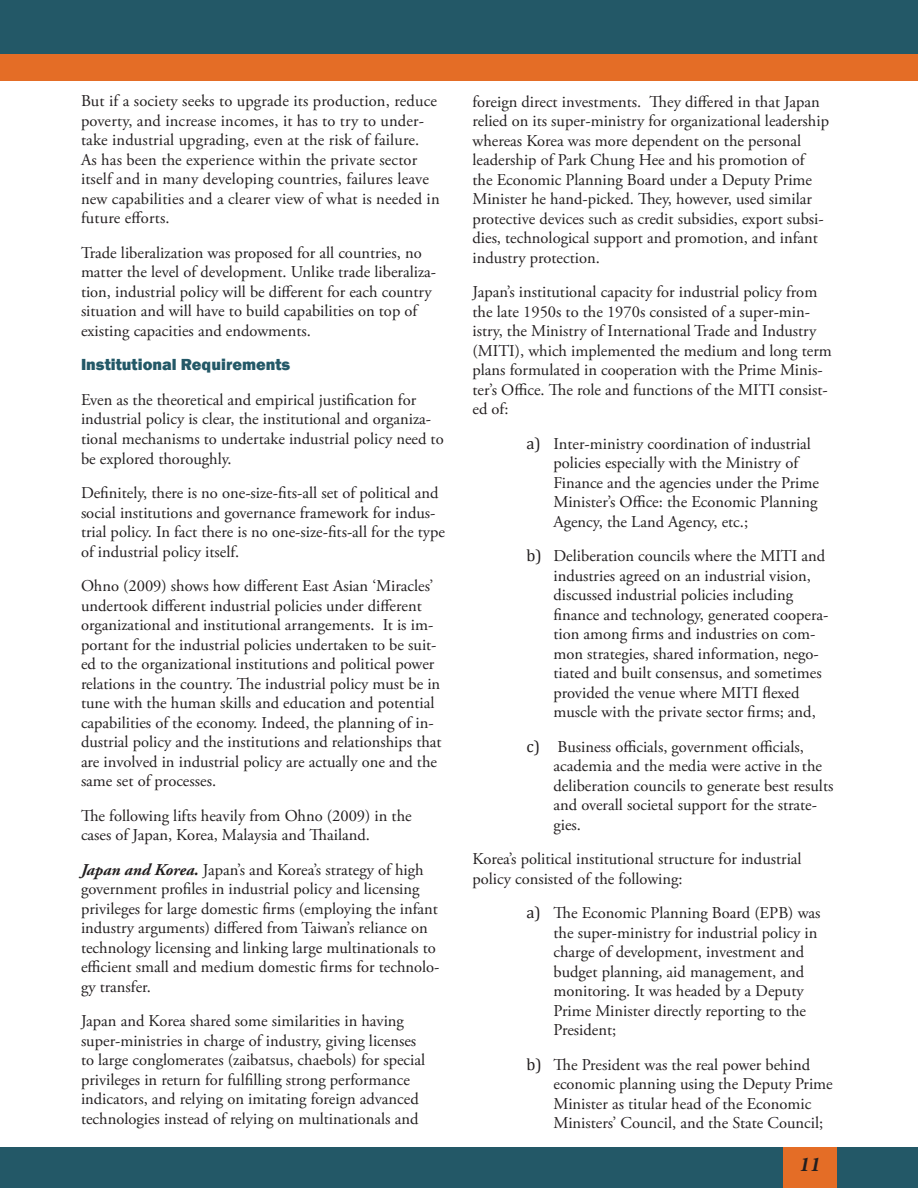
<style>
.page{position:relative;width:918px;height:1188px;background:#fff}
.page>*{position:absolute;margin:0;border:0;box-sizing:border-box;transform-origin:0 0}
.t1{font:italic 700 21px "Minion Pro";color:#231f20}
.t2{font:16.5px/19.5px "Adobe Garamond Pro";color:#231f20}
.t3{font:800 16.5px "Franklin Gothic";color:#235867}
.s1{font-weight:700;font-style:italic}
.s2{font-family:"Cambria"}
</style>
<div class="page">
<div style="left:0;top:0;width:918px;height:54px;background:#235867"></div>
<div style="left:0;top:54px;width:918px;height:27px;background:#e46d26"></div>
<div style="left:0;top:1148px;width:918px;height:40px;background:#235867"></div>
<div style="left:783px;top:1148px;width:54px;height:40px;background:#e46d26"></div>
<p class="t2" style="left:81px;top:92px;width:360px">But if a society seeks to upgrade its production, reduce poverty, and increase incomes, it has to try to under&shy;take industrial upgrading, even at the risk of failure.<br>As has been the experience within the private sector itself and in many developing countries, failures leave new capabilities and a clearer view of what is needed in future efforts.</p>
<p class="t2" style="left:81px;top:244px;width:357px">Trade liberalization was proposed for all countries, no matter the level of development. Unlike trade liberaliza&shy;tion, industrial policy will be different for each country situation and will have to build capabilities on top of existing capacities and endowments.</p>
<p class="t3" style="left:81px;top:354px;width:211px">Institutional Requirements</p>
<p class="t2" style="left:81px;top:391px;width:364px">Even as the theoretical and empirical justification for industrial policy is clear, the institutional and organiza&shy;tional mechanisms to undertake industrial policy need to be explored thoroughly.</p>
<p class="t2" style="left:81px;top:484px;width:366px">Definitely, there is no one-size-fits-all set of political and social institutions and governance framework for indus&shy;trial policy. In fact there is no one-size-fits-all for the type of industrial policy itself.</p>
<p class="t2" style="left:81px;top:577px;width:362px">Ohno (2009) shows how different East Asian ‘Miracles’ undertook different industrial policies under different organizational and institutional arrangements. It is im&shy;portant for the industrial policies undertaken to be suit&shy;ed to the organizational institutions and political power relations in the country. The industrial policy must be in tune with the human skills and education and potential capabilities of the economy. Indeed, the planning of in&shy;dustrial policy and the institutions and relationships that are involved in industrial policy are actually one and the same set of processes.</p>
<p class="t2" style="left:81px;top:806px;width:332px">The following lifts heavily from Ohno (2009) in the cases of Japan, Korea, Malaysia and Thailand.</p>
<p class="t2" style="left:81px;top:860px;width:360px"><span class="s1">Japan and Korea.</span> Japan’s and Korea’s strategy of high government profiles in industrial policy and licensing privileges for large domestic firms (employing the infant industry arguments) differed from Taiwan’s reliance on technology licensing and linking large multinationals to efficient small and medium domestic firms for technolo&shy;gy transfer.</p>
<p class="t2" style="left:81px;top:1012px;width:346px">Japan and Korea shared some similarities in having super-ministries in charge of industry, giving licenses to large conglomerates (zaibatsus, chaebols) for special privileges in return for fulfilling strong performance indicators, and relying on imitating foreign advanced technologies instead of relying on multinationals and</p>
<p class="t2" style="left:472px;top:92px;width:358px">foreign direct investments. They differed in that Japan relied on its super-ministry for organizational leadership whereas Korea was more dependent on the personal leadership of Park Chung Hee and his promotion of<br>the Economic Planning Board under a Deputy Prime Minister he hand-picked. They, however, used similar protective devices such as credit subsidies, export subsi&shy;dies, technological support and promotion, and infant industry protection.</p>
<p class="t2" style="left:472px;top:283px;width:361px">Japan’s institutional capacity for industrial policy from the late 1950s to the 1970s consisted of a super-min&shy;istry, the Ministry of International Trade and Industry (MITI), which implemented the medium and long term plans formulated in cooperation with the Prime Minis&shy;ter’s Office. The role and functions of the MITI consist&shy;ed of:</p>
<p class="t2" style="left:553px;top:434px;width:267px;text-indent:-27px"><span class="s2">a)</span> Inter-ministry coordination of industrial policies especially with the Ministry of Finance and the agencies under the Prime Minister’s Office: the Economic Planning Agency, the Land Agency, etc.;</p>
<p class="t2" style="left:553px;top:547px;width:276px;text-indent:-27px"><span class="s2">b)</span> Deliberation councils where the MITI and industries agreed on an industrial vision, discussed industrial policies including finance and technology, generated coopera&shy;tion among firms and industries on com&shy;mon strategies, shared information, nego&shy;tiated and built consensus, and sometimes provided the venue where MITI flexed muscle with the private sector firms; and,</p>
<p class="t2" style="left:553px;top:737px;width:281px;text-indent:-27px"><span class="s2">c)</span> Business officials, government officials, academia and the media were active in the deliberation councils to generate best results and overall societal support for the strate&shy;gies.</p>
<p class="t2" style="left:472px;top:850px;width:331px">Korea’s political institutional structure for industrial policy consisted of the following:</p>
<p class="t2" style="left:553px;top:904px;width:269px;text-indent:-27px"><span class="s2">a)</span> The Economic Planning Board (EPB) was the super-ministry for industrial policy in charge of development, investment and budget planning, aid management, and monitoring. It was headed by a Deputy Prime Minister directly reporting to the President;</p>
<p class="t2" style="left:553px;top:1055px;width:281px;text-indent:-27px"><span class="s2">b)</span> The President was the real power behind economic planning using the Deputy Prime Minister as titular head of the Economic Ministers’ Council, and the State Council;</p>
<p class="t1" style="left:800px;top:1150px;width:22px">11</p>
</div>
